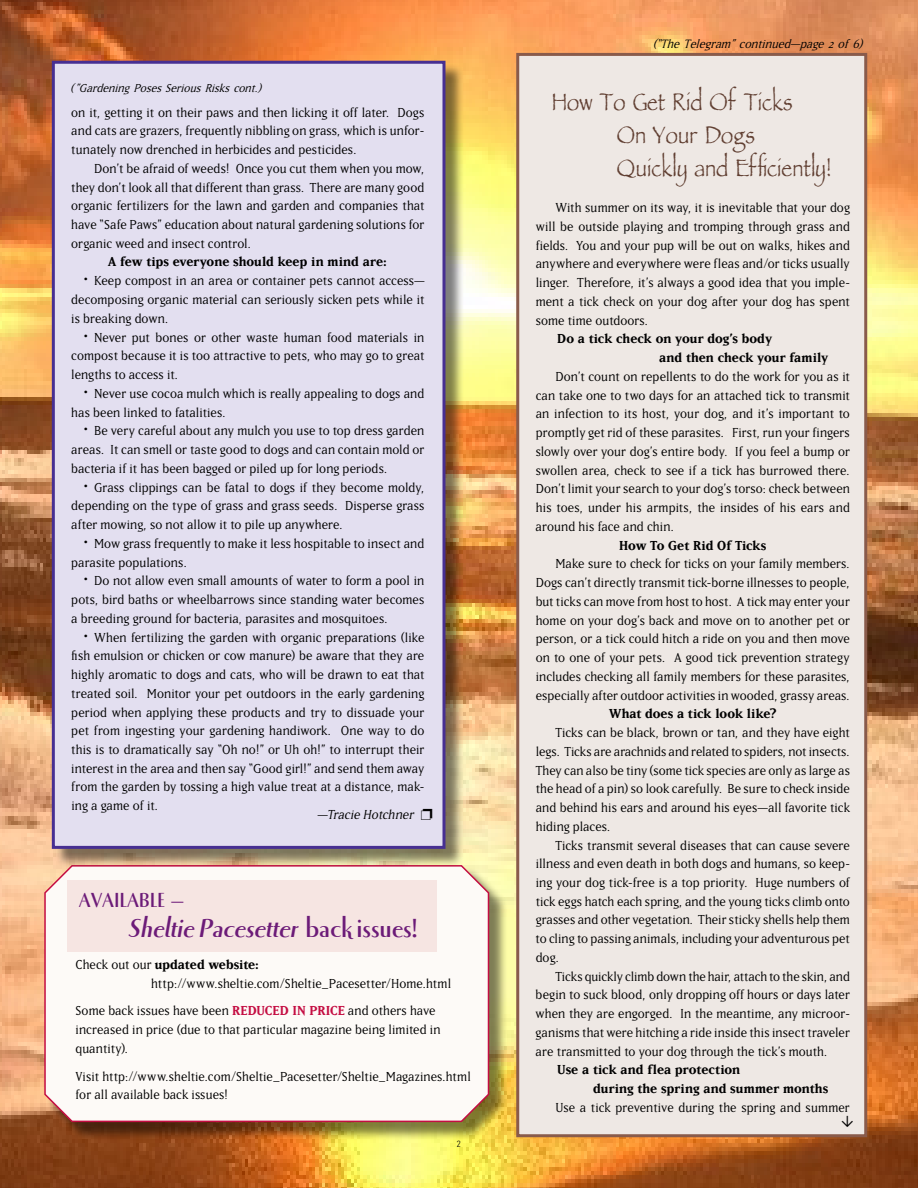
<style>
.page{position:relative;width:918px;height:1188px;background:#fff}
.page>*{position:absolute;margin:0;border:0;box-sizing:border-box;transform-origin:0 0}
.t1{font:30px/33px "Ancient Script";color:#603e31;scale:.8 1}
.t2{font:italic 27px "Luna ITCTT Bold";color:#6c1b78}
.t3{font:21px "Luna ITCTT Bold";letter-spacing:-.005em;color:#6c1b78}
.t4{font:15.3px/18.8px "Matrix";color:#000;text-align:justify}
.t5{font:700 15.3px/18.8px "Matrix";letter-spacing:.005em;color:#000}
.t6{font:italic 15.3px "Matrix";color:#000}
.t7{font:700 15.3px "Matrix";color:#c40d42}
.t8{font:italic 14.25px "Matrix";color:#000}
.t9{font:italic 13.5px "Matrix";color:#000}
.t10{font:500 13.5px "Arrowdyn";color:#000}
.t11{font:300 condensed 9px "Univers";color:#000}
.s1{font-size:18px}
.s2{font-style:normal}
.s3{font-weight:700}
.s4{font-weight:700;color:#c40d42}
</style>
<div class="page">
<img style="left:0;top:0;width:918px;height:1188px">
<div style="left:46px;top:867px;width:462px;height:274px;background:#000;opacity:.5"></div>
<svg style="left:44px;top:864px;width:446px;height:259px"></svg>
<div style="left:67px;top:880px;width:369px;height:72px;background:#f6e5e2"></div>
<div style="left:54px;top:63px;width:410px;height:804px;background:#000;opacity:.5"></div>
<div style="left:52px;top:61px;width:394px;height:788px;background:#e3dff0;border:3px solid #472f92"></div>
<div style="left:518px;top:54px;width:348px;height:1082px;background:#eee8e4"></div>
<div style="left:516px;top:53px;width:351px;height:1084px;border:3px solid #895b4b"></div>
<p class="t9" style="left:70px;top:82px;width:196px">(”Gardening Poses Serious Risks cont.)</p>
<p class="t4" style="left:71px;top:103px;width:355px">on it, getting it on their paws and then licking it off later. Dogs and cats are grazers, frequently nibbling on grass, which is unfor&shy;tunately now drenched in herbicides and pesticides.</p>
<p class="t4" style="left:71px;top:159px;width:355px;text-indent:23px">Don’t be afraid of weeds! Once you cut them when you mow, they don’t look all that different than grass. There are many good organic fertilizers for the lawn and garden and companies that have “Safe Paws” education about natural gardening solutions for organic weed and insect control.</p>
<p class="t5" style="left:108px;top:252px;width:281px">A few tips everyone should keep in mind are:</p>
<p class="t4" style="left:71px;top:271px;width:355px;text-indent:12px"><span class="s1">•</span> Keep compost in an area or container pets cannot access— decomposing organic material can seriously sicken pets while it is breaking down.</p>
<p class="t4" style="left:71px;top:328px;width:355px;text-indent:12px"><span class="s1">•</span> Never put bones or other waste human food materials in compost because it is too attractive to pets, who may go to great lengths to access it.</p>
<p class="t4" style="left:71px;top:384px;width:355px;text-indent:12px"><span class="s1">•</span> Never use cocoa mulch which is really appealing to dogs and has been linked to fatalities.</p>
<p class="t4" style="left:71px;top:421px;width:355px;text-indent:12px"><span class="s1">•</span> Be very careful about any mulch you use to top dress garden areas. It can smell or taste good to dogs and can contain mold or bacteria if it has been bagged or piled up for long periods.</p>
<p class="t4" style="left:71px;top:478px;width:355px;text-indent:12px"><span class="s1">•</span> Grass clippings can be fatal to dogs if they become moldy, depending on the type of grass and grass seeds. Disperse grass after mowing, so not allow it to pile up anywhere.</p>
<p class="t4" style="left:71px;top:534px;width:355px;text-indent:12px"><span class="s1">•</span> Mow grass frequently to make it less hospitable to insect and parasite populations.</p>
<p class="t4" style="left:71px;top:571px;width:355px;text-indent:12px"><span class="s1">•</span> Do not allow even small amounts of water to form a pool in pots, bird baths or wheelbarrows since standing water becomes a breeding ground for bacteria, parasites and mosquitoes.</p>
<p class="t4" style="left:71px;top:628px;width:355px;text-indent:12px"><span class="s1">•</span> When fertilizing the garden with organic preparations (like fish emulsion or chicken or cow manure) be aware that they are highly aromatic to dogs and cats, who will be drawn to eat that treated soil. Monitor your pet outdoors in the early gardening period when applying these products and try to dissuade your pet from ingesting your gardening handiwork. One way to do this is to dramatically say “Oh no!” or Uh oh!” to interrupt their interest in the area and then say “Good girl!” and send them away from the garden by tossing a high value treat at a distance, mak&shy;ing a game of it.</p>
<p class="t6" style="left:317px;top:808px;width:117px">—Tracie Hotchner ❐</p>
<h3 class="t3" style="left:79px;top:889px;width:107px">available —</h3>
<h2 class="t2" style="left:128px;top:913px;width:291px">Sheltie Pacesetter <span class="s2">b a c k i s s u e s !</span></h2>
<p class="t4" style="left:151px;top:955px;width:302px;text-indent:-76px">Check out our <span class="s3">updated website: </span>http://www.sheltie.com/Sheltie_Pacesetter/Home.html</p>
<p class="t4" style="left:76px;top:1002px;width:166px">Some back issues have been <span class="s4">reduced</span></p>
<p class="t7" style="left:292px;top:1003px;width:26px">in price</p>
<p class="t4" style="left:76px;top:1002px;width:366px;text-align:left;text-indent:272px">and others have increased in price (due to that particular magazine being limited in quantity).</p>
<p class="t4" style="left:76px;top:1067px;width:397px">Visit http://www.sheltie.com/Sheltie_Pacesetter/Sheltie_Magazines.html for all available back issues!</p>
<p class="t11" style="left:457px;top:1138px;width:6px">2</p>
<p class="t8" style="left:653px;top:37px;width:215px">(“The Telegram” continued—page 2 of 6)</p>
<h1 class="t1" style="left:617px;top:83px;width:270px;text-indent:-65px">How To Get Rid Of Ticks<br>On Your Dogs<br>Quickly and Efficiently!</h1>
<p class="t4" style="left:536px;top:198px;width:316px;text-indent:20px">With summer on its way, it is inevitable that your dog will be outside playing and tromping through grass and fields. You and your pup will be out on walks, hikes and anywhere and everywhere were fleas and/or ticks usually linger. Therefore, it’s always a good idea that you imple&shy;ment a tick check on your dog after your dog has spent some time outdoors.</p>
<p class="t5" style="left:659px;top:329px;width:171px;text-indent:-102px">Do a tick check on your dog’s body<br>and then check your family</p>
<p class="t4" style="left:536px;top:367px;width:316px;text-indent:20px">Don’t count on repellents to do the work for you as it can take one to two days for an attached tick to transmit an infection to its host, your dog, and it’s important to promptly get rid of these parasites. First, run your fingers slowly over your dog’s entire body. If you feel a bump or swollen area, check to see if a tick has burrowed there.<br>Don’t limit your search to your dog’s torso: check between his toes, under his armpits, the insides of his ears and around his face and chin.</p>
<p class="t5" style="left:619px;top:536px;width:149px">How To Get Rid Of Ticks</p>
<p class="t4" style="left:536px;top:554px;width:316px;text-indent:20px">Make sure to check for ticks on your family members.<br>Dogscan’t directly transmit tick-borne illnessesto people, but tickscanmove fromhost to host. A tickmay enter your home on your dog’s back and move on to another pet or person, or a tick could hitch a ride on you and then move on to one of your pets. A good tick prevention strategy includes checking all family members for these parasites, especially after outdoor activitiesinwooded,grassy areas.</p>
<p class="t5" style="left:609px;top:704px;width:169px">What does a tick look like?</p>
<p class="t4" style="left:536px;top:723px;width:316px;text-indent:20px">Ticks can be black, brown or tan, and they have eight legs. Ticks are arachnids and related to spiders, notinsects.<br>They can also be tiny (some tick species are only aslarge as the head of a pin)so look carefully. Be sure to check inside and behind his ears and around his eyes—all favorite tick hiding places.</p>
<p class="t4" style="left:536px;top:836px;width:316px;text-indent:20px">Ticks transmit several diseases that can cause severe illness and even death in both dogs and humans, so keep&shy;ing your dog tick-free is a top priority. Huge numbers of tick eggs hatch each spring, and the young ticks climb onto grasses and other vegetation. Theirsticky shells help them to clingto passing animals, including your adventurous pet dog.</p>
<p class="t4" style="left:536px;top:967px;width:316px;text-indent:20px">Ticks quickly climb down the hair, attach to the skin, and begin to suck blood, only dropping off hours or days later when they are engorged. In the meantime, any microor&shy;ganismsthat were hitching a ride inside thisinsect traveler are transmitted to your dog through the tick’s mouth.</p>
<p class="t5" style="left:593px;top:1060px;width:237px;text-indent:-36px">Use a tick and flea protection<br>during the spring and summer months</p>
<p class="t4" style="left:555px;top:1098px;width:296px">Use a tick preventive during the spring and summer</p>
<p class="t10" style="left:842px;top:1115px;width:13px">5</p>
</div>
